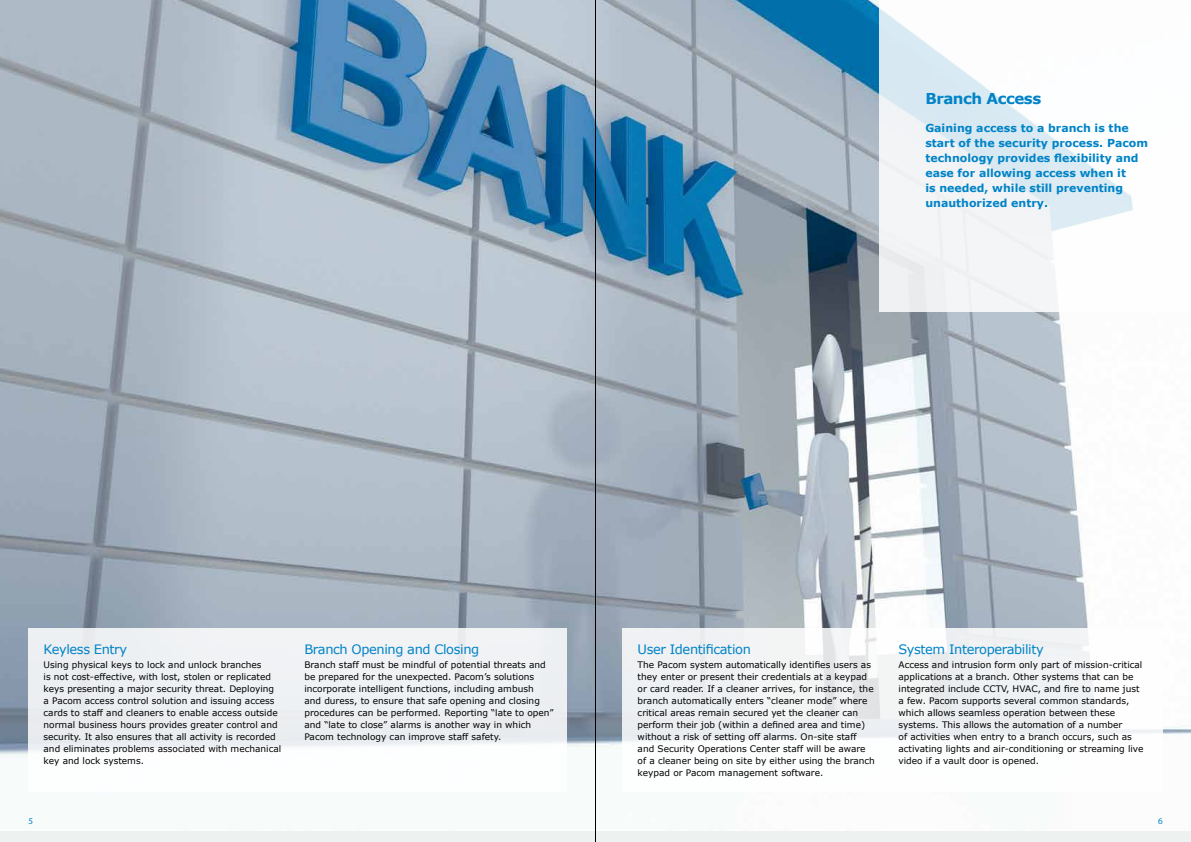
<style>
.page{position:relative;width:1191px;height:842px;background:#fff}
.page>*{position:absolute;margin:0;border:0;box-sizing:border-box;transform-origin:0 0}
.t1{font:700 15px "Verdana";letter-spacing:-.03em;color:#0083c7}
.t2{font:13px "Verdana";letter-spacing:-.03em;color:#0083c7}
.t3{font:700 11px/15px "Verdana";color:#0083c7}
.t4{font:9px/12px "Verdana";color:#000}
.t5{font:9px "Myriad Pro";color:#0083c7}
</style>
<div class="page">
<img style="left:0;top:0;width:1191px;height:757px">
<svg style="left:879px;top:0;width:312px;height:312px"></svg>
<div style="left:29px;top:628px;width:538px;height:164px;background:linear-gradient(to right,#f0f2f4,#f3f5f6)"></div>
<div style="left:622px;top:628px;width:540px;height:164px;background:#f3f5f5"></div>
<hr style="left:595px;top:0;width:1px;height:842px;background:#000">
<h1 class="t1" style="left:925px;top:88px;width:117px">Branch Access</h1>
<p class="t3" style="left:925px;top:120px;width:224px">Gaining access to a branch is the start of the security process. Pacom technology provides flexibility and ease for allowing access when it<br>is needed, while still preventing unauthorized entry.</p>
<h2 class="t2" style="left:44px;top:641px;width:85px">Keyless Entry</h2>
<p class="t4" style="left:44px;top:658px;width:239px">Using physical keys to lock and unlock branches<br>is not cost-effective, with lost, stolen or replicated keys presenting a major security threat. Deploying a Pacom access control solution and issuing access cards to staff and cleaners to enable access outside normal business hours provides greater control and security. It also ensures that all activity is recorded and eliminates problems associated with mechanical key and lock systems.</p>
<h2 class="t2" style="left:304px;top:641px;width:176px">Branch Opening and Closing</h2>
<p class="t4" style="left:304px;top:658px;width:251px">Branch staff must be mindful of potential threats and be prepared for the unexpected. Pacom’s solutions incorporate intelligent functions, including ambush<br>and duress, to ensure that safe opening and closing procedures can be performed. Reporting “late to open” and “late to close” alarms is another way in which Pacom technology can improve staff safety.</p>
<h2 class="t2" style="left:637px;top:641px;width:115px">User Identification</h2>
<p class="t4" style="left:637px;top:658px;width:239px">The Pacom system automatically identifies users as they enter or present their credentials at a keypad or card reader. If a cleaner arrives, for instance, the branch automatically enters “cleaner mode” where critical areas remain secured yet the cleaner can perform their job (within a defined area and time) without a risk of setting off alarms. On-site staff and Security Operations Center staff will be aware of a cleaner being on site by either using the branch keypad or Pacom management software.</p>
<h2 class="t2" style="left:898px;top:641px;width:147px">System Interoperability</h2>
<p class="t4" style="left:898px;top:658px;width:246px">Access and intrusion form only part of mission-critical applications at a branch. Other systems that can be integrated include CCTV, HVAC, and fire to name just a few. Pacom supports several common standards, which allows seamless operation between these systems. This allows the automation of a number<br>of activities when entry to a branch occurs, such as activating lights and air-conditioning or streaming live video if a vault door is opened.</p>
<p class="t5" style="left:29px;top:815px;width:6px">5</p>
<p class="t5" style="left:1158px;top:815px;width:6px">6</p>
</div>
